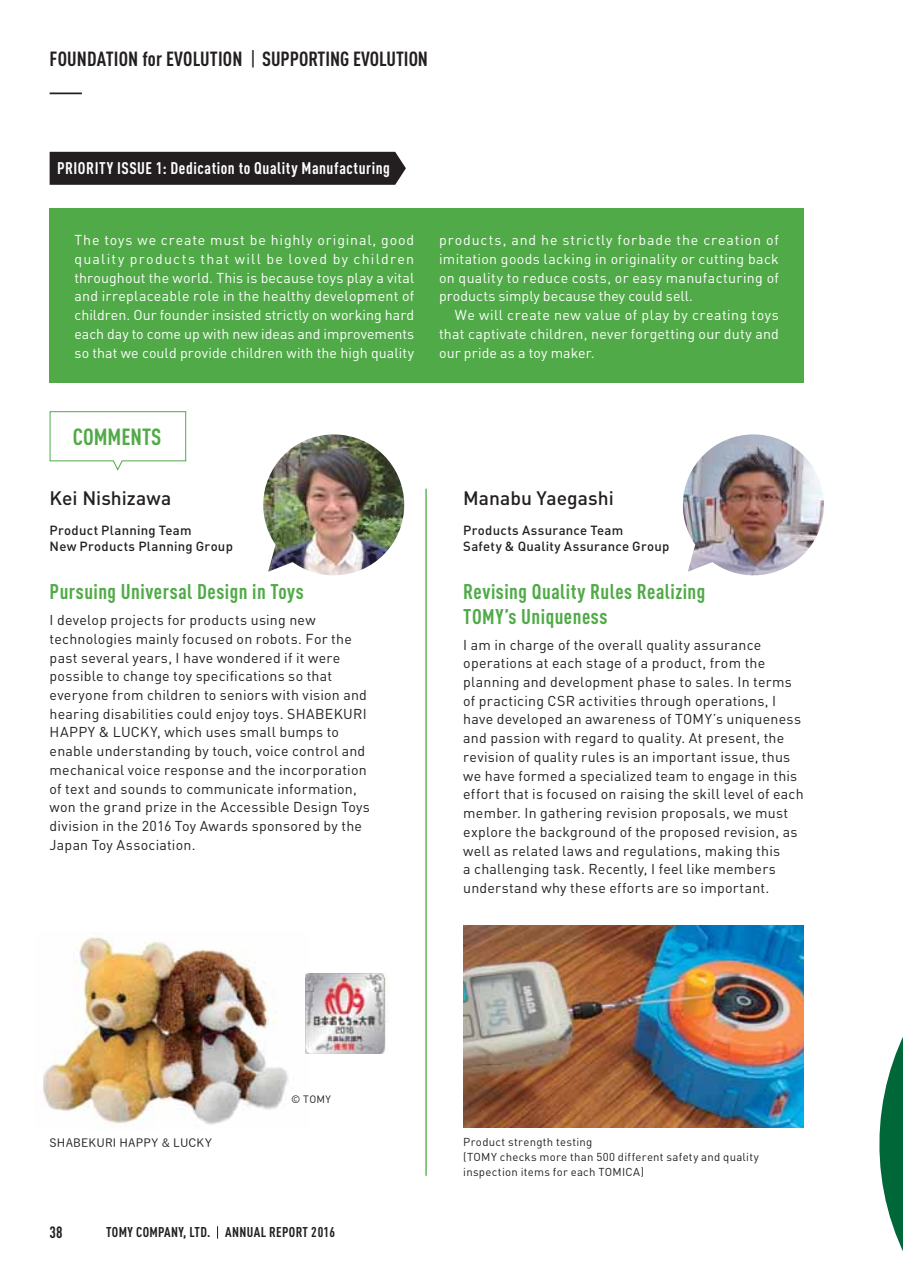
<style>
.page{position:relative;width:903px;height:1275px;background:#fff}
.page>*{position:absolute;margin:0;border:0;box-sizing:border-box;transform-origin:0 0}
.t1{font:700 condensed 23.1px "DIN Pro";color:#50aa47}
.t2{font:700 condensed 21px/24.5px "DIN Pro";letter-spacing:.025em;color:#50aa47}
.t3{font:700 condensed 20.3px "DIN Pro";color:#231f20}
.t4{font:500 19.25px "DIN";color:#231f20}
.t5{font:700 condensed 16.62px "DIN Pro";letter-spacing:.035em;color:#fff}
.t6{font:700 condensed 16.1px "DIN Pro";color:#231f20}
.t7{font:14.17px/18.7px "DIN";letter-spacing:.015em;color:#231f20}
.t8{font:14.17px/18.7px "DIN";letter-spacing:.01em;color:#fff;text-align:justify}
.t9{font:700 condensed 14px "DIN Pro";letter-spacing:.025em;color:#231f20}
.t10{font:500 13.12px/15.8px "DIN";letter-spacing:.02em;color:#231f20}
.t11{font:11.38px/14.9px "DIN";letter-spacing:.025em;color:#231f20}
.t12{font:11.38px "Yu Go Medium 90 pv RKSJ H";letter-spacing:.02em;color:#231f20}
.t13{font:10.67px "DIN";color:#231f20}
.s1{font-family:"DIN";font-weight:400;font-stretch:normal}
</style>
<div class="page">
<img style="left:463px;top:926px;width:341px;height:202px">
<hr style="left:50px;top:93px;width:32px;height:1px;background:#231f20">
<div style="left:50px;top:208px;width:754px;height:175px;background:#50aa47"></div>
<hr style="left:425px;top:489px;width:2px;height:687px;background:#50aa47">
<svg style="left:49px;top:411px;width:138px;height:60px"></svg>
<img style="left:263px;top:434px;width:141px;height:141px">
<img style="left:683px;top:434px;width:141px;height:141px">
<div style="left:50px;top:152px;width:356px;height:33px;background:#231f20"></div>
<img style="left:43px;top:936px;width:267px;height:189px">
<img style="left:305px;top:974px;width:84px;height:79px">
<svg style="left:217px;top:1226px;width:1px;height:13px"></svg>
<svg style="left:879px;top:1037px;width:24px;height:214px"></svg>
<h3 class="t3" style="left:50px;top:51px;width:380px">FOUNDATION for EVOLUTION <span class="s1">|</span> SUPPORTING EVOLUTION</h3>
<p class="t5" style="left:57px;top:162px;width:334px">PRIORITY ISSUE 1: Dedication to Quality Manufacturing</p>
<p class="t8" style="left:74px;top:232px;width:341px">The toys we create must be highly original, good quality products that will be loved by children throughout the world. This is because toys play a vital and irreplaceable role in the healthy development of children. Our founder insisted strictly on working hard each day to come up with new ideas and improvements so that we could provide children with the high quality</p>
<p class="t8" style="left:439px;top:232px;width:341px">products, and he strictly forbade the creation of imitation goods lacking in originality or cutting back on quality to reduce costs, or easy manufacturing of products simply because they could sell.</p>
<p class="t8" style="left:439px;top:307px;width:341px;text-indent:16px">We will create new value of play by creating toys that captivate children, never forgetting our duty and our pride as a toy maker.</p>
<h1 class="t1" style="left:73px;top:428px;width:90px">COMMENTS</h1>
<h3 class="t4" style="left:50px;top:491px;width:123px">Kei Nishizawa</h3>
<p class="t10" style="left:50px;top:524px;width:185px">Product Planning Team<br>New Products Planning Group</p>
<h2 class="t2" style="left:50px;top:582px;width:256px">Pursuing Universal Design in Toys</h2>
<p class="t7" style="left:50px;top:612px;width:322px">I develop projects for products using new technologies mainly focused on robots. For the past several years, I have wondered if it were possible to change toy specifications so that everyone from children to seniors with vision and hearing disabilities could enjoy toys. SHABEKURI HAPPY &amp; LUCKY, which uses small bumps to enable understanding by touch, voice control and mechanical voice response and the incorporation of text and sounds to communicate information, won the grand prize in the Accessible Design Toys division in the 2016 Toy Awards sponsored by the Japan Toy Association.</p>
<h3 class="t4" style="left:463px;top:491px;width:152px">Manabu Yaegashi</h3>
<p class="t10" style="left:463px;top:524px;width:208px">Products Assurance Team<br>Safety &amp; Quality Assurance Group</p>
<h2 class="t2" style="left:463px;top:582px;width:244px">Revising Quality Rules Realizing<br>TOMY’s Uniqueness</h2>
<p class="t7" style="left:463px;top:637px;width:342px">I am in charge of the overall quality assurance operations at each stage of a product, from the planning and development phase to sales. In terms of practicing CSR activities through operations, I have developed an awareness of TOMY’s uniqueness and passion with regard to quality. At present, the revision of quality rules is an important issue, thus we have formed a specialized team to engage in this effort that is focused on raising the skill level of each member. In gathering revision proposals, we must explore the background of the proposed revision, as well as related laws and regulations, making this<br>a challenging task. Recently, I feel like members understand why these efforts are so important.</p>
<p class="t12" style="left:50px;top:1138px;width:164px">SHABEKURI HAPPY &amp; LUCKY</p>
<p class="t13" style="left:291px;top:1096px;width:41px">© TOMY</p>
<p class="t6" style="left:50px;top:1226px;width:14px">38</p>
<p class="t9" style="left:106px;top:1227px;width:231px">TOMY COMPANY, LTD. ANNUAL REPORT 2016</p>
<p class="t11" style="left:463px;top:1136px;width:297px">Product strength testing<br>(TOMY checks more than 500 different safety and quality inspection items for each TOMICA)</p>
</div>
